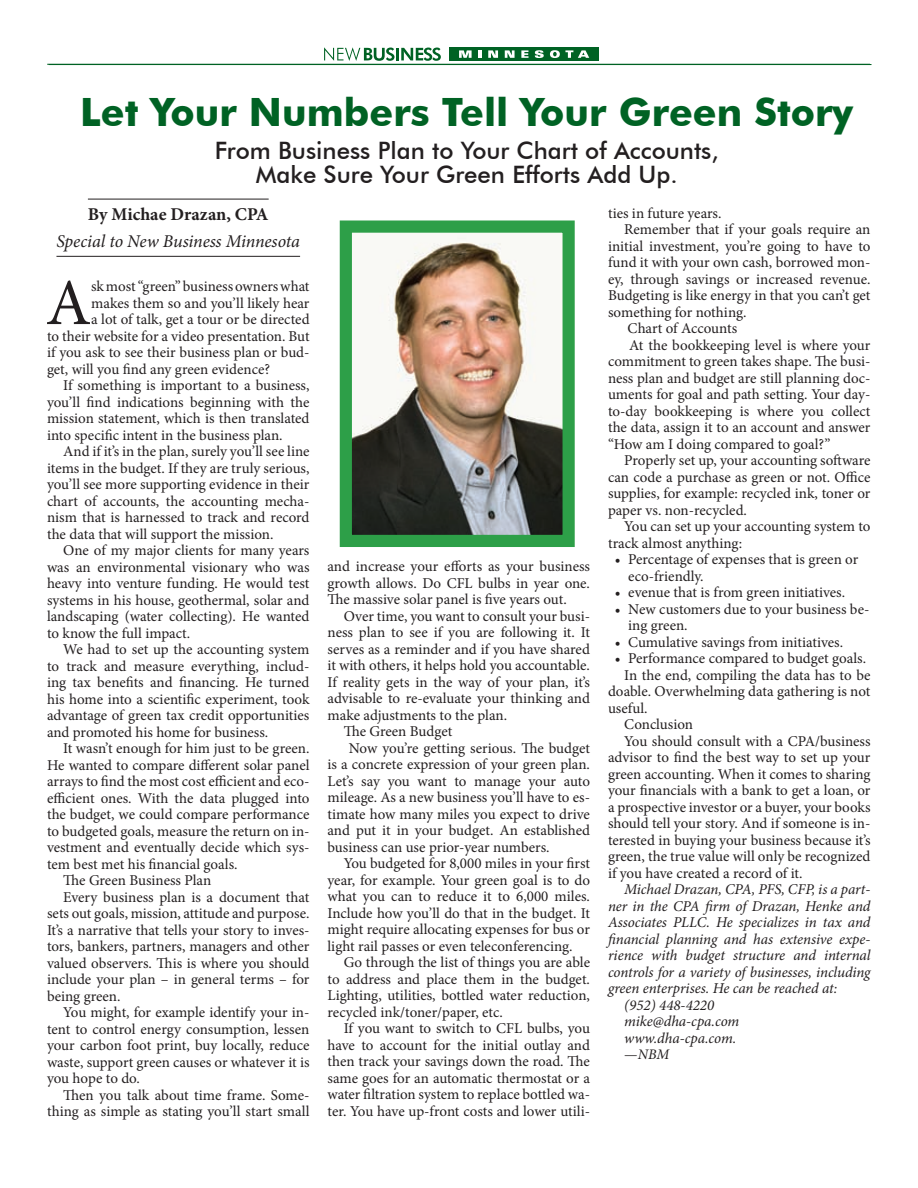
<style>
.page{position:relative;width:918px;height:1188px;background:#fff}
.page>*{position:absolute;margin:0;border:0;box-sizing:border-box;transform-origin:0 0}
.Body_First{font:65.7px "Minion Pro";color:#231f20}
.heading_1{font:700 39px "Futura BT";color:#006224}
.Body_Copy{font:500 24px "Futura BT";color:#231f20}
.Credit_2nd_line{font:italic 18px "Minion Pro";letter-spacing:-.01em;color:#231f20}
.Credit_Right{font:700 18px "Minion Pro";color:#231f20}
.Body_Copy-2{font:15px/16.5px "Minion Pro";color:#231f20;text-align:justify}
.Body_Copy-3{font:italic 15px/16.5px "Minion Pro";letter-spacing:-.005em;color:#231f20;text-align:justify}
.Body_First-2{font:15px "Minion Pro";color:#231f20}
.Body_Bullets{font:15px/16.5px "Minion Pro";color:#231f20}
.Body_Copy-4{font:italic 14.7px "Minion Pro";color:#231f20}
.s1{font-style:normal}
</style>
<div class="page">
<hr style="left:49px;top:64px;width:823px;height:1px;background:#006224">
<svg style="left:324px;top:47px;width:117px;height:14px"></svg>
<div style="left:449px;top:47px;width:150px;height:14px;background:#006224"></div>
<svg style="left:459px;top:50px;width:13px;height:8px"></svg>
<svg style="left:478px;top:50px;width:3px;height:8px"></svg>
<svg style="left:488px;top:50px;width:10px;height:8px"></svg>
<svg style="left:505px;top:50px;width:10px;height:8px"></svg>
<svg style="left:521px;top:50px;width:8px;height:8px"></svg>
<svg style="left:535px;top:50px;width:9px;height:8px"></svg>
<svg style="left:550px;top:50px;width:39px;height:8px"></svg>
<hr style="left:47px;top:64px;width:823px;height:1px;background:#006224">
<hr style="left:56px;top:256px;width:244px;height:1px;background:#231f20">
<hr style="left:88px;top:199px;width:181px;height:1px;background:#231f20">
<img style="left:353px;top:235px;width:209px;height:299px">
<div style="left:340px;top:220px;width:235px;height:327px;border:12px solid #2d9f48"></div>
<p class="heading_1" style="left:80px;top:88px;width:775px">Let Your Numbers Tell Your Green Story</p>
<p class="Body_Copy" style="left:215px;top:136px;width:505px">From Business Plan to Your Chart of Accounts,</p>
<p class="Body_Copy" style="left:256px;top:160px;width:423px">Make Sure Your Green Efforts Add Up.</p>
<p class="Credit_Right" style="left:88px;top:202px;width:182px">By Michae Drazan, CPA</p>
<p class="Credit_2nd_line" style="left:56px;top:229px;width:245px">Special to New Business Minnesota</p>
<p class="Body_First" style="left:46px;top:259px;width:47px">A</p>
<p class="Body_First-2" style="left:91px;top:276px;width:220px">sk most “green” business owners what</p>
<p class="Body_First-2" style="left:91px;top:293px;width:220px">makes them so and you’ll likely hear</p>
<p class="Body_First-2" style="left:91px;top:309px;width:220px">a lot of talk, get a tour or be directed</p>
<p class="Body_First-2" style="left:47px;top:326px;width:264px">to their website for a video presentation. But</p>
<p class="Body_First-2" style="left:47px;top:342px;width:264px">if you ask to see their business plan or bud-</p>
<p class="Body_First-2" style="left:47px;top:359px;width:225px">get, will you find any green evidence?</p>
<p class="Body_Copy-2" style="left:47px;top:377px;width:264px;text-indent:16px">If something is important to a business, you’ll find indications beginning with the mission statement, which is then translated into specific intent in the business plan.</p>
<p class="Body_Copy-2" style="left:47px;top:443px;width:264px;text-indent:16px">And if it’s in the plan, surely you’ll see line items in the budget. If they are truly serious, you’ll see more supporting evidence in their chart of accounts, the accounting mecha&shy;nism that is harnessed to track and record the data that will support the mission.</p>
<p class="Body_Copy-2" style="left:47px;top:542px;width:264px;text-indent:16px">One of my major clients for many years was an environmental visionary who was heavy into venture funding. He would test systems in his house, geothermal, solar and landscaping (water collecting). He wanted to know the full impact.</p>
<p class="Body_Copy-2" style="left:47px;top:641px;width:264px;text-indent:16px">We had to set up the accounting system to track and measure everything, includ&shy;ing tax benefits and financing. He turned his home into a scientific experiment, took advantage of green tax credit opportunities and promoted his home for business.</p>
<p class="Body_Copy-2" style="left:47px;top:740px;width:264px;text-indent:16px">It wasn’t enough for him just to be green.<br>He wanted to compare different solar panel arrays to find the most cost efficient and eco&shy;efficient ones. With the data plugged into the budget, we could compare performance to budgeted goals, measure the return on in&shy;vestment and eventually decide which sys&shy;tem best met his financial goals.</p>
<p class="Body_Copy-2" style="left:63px;top:872px;width:150px">The Green Business Plan</p>
<p class="Body_Copy-2" style="left:47px;top:889px;width:264px;text-indent:16px">Every business plan is a document that sets out goals, mission, attitude and purpose.<br>It’s a narrative that tells your story to inves&shy;tors, bankers, partners, managers and other valued observers. This is where you should include your plan – in general terms – for being green.</p>
<p class="Body_Copy-2" style="left:47px;top:1004px;width:264px;text-indent:16px">You might, for example identify your in&shy;tent to control energy consumption, lessen your carbon foot print, buy locally, reduce waste, support green causes or whatever it is you hope to do.</p>
<p class="Body_Copy-2" style="left:47px;top:1087px;width:264px;text-align:right">Then you talk about time frame. Some&shy;thing as simple as stating you’ll start small</p>
<p class="Body_Copy-2" style="left:328px;top:558px;width:264px">and increase your efforts as your business growth allows. Do CFL bulbs in year one.<br>The massive solar panel is five years out.</p>
<p class="Body_Copy-2" style="left:328px;top:608px;width:264px;text-indent:16px">Over time, you want to consult your busi&shy;ness plan to see if you are following it. It serves as a reminder and if you have shared it with others, it helps hold you accountable.<br>If reality gets in the way of your plan, it’s advisable to re-evaluate your thinking and make adjustments to the plan.</p>
<p class="Body_Copy-2" style="left:344px;top:723px;width:110px">The Green Budget</p>
<p class="Body_Copy-2" style="left:328px;top:740px;width:264px;text-indent:21px">Now you’re getting serious. The budget is a concrete expression of your green plan.<br>Let’s say you want to manage your auto mileage. As a new business you’ll have to es&shy;timate how many miles you expect to drive and put it in your budget. An established business can use prior-year numbers.</p>
<p class="Body_Copy-2" style="left:328px;top:855px;width:264px;text-indent:16px">You budgeted for 8,000 miles in your first year, for example. Your green goal is to do what you can to reduce it to 6,000 miles.<br>Include how you’ll do that in the budget. It might require allocating expenses for bus or light rail passes or even teleconferencing.</p>
<p class="Body_Copy-2" style="left:328px;top:954px;width:264px;text-indent:16px">Go through the list of things you are able to address and place them in the budget.<br>Lighting, utilities, bottled water reduction, recycled ink/toner/paper, etc.</p>
<p class="Body_Copy-2" style="left:328px;top:1020px;width:264px;text-indent:16px">If you want to switch to CFL bulbs, you have to account for the initial outlay and then track your savings down the road. The same goes for an automatic thermostat or a water filtration system to replace bottled wa&shy;ter. You have up-front costs and lower utili-</p>
<p class="Body_Copy-2" style="left:608px;top:205px;width:115px">ties in future years.</p>
<p class="Body_Copy-2" style="left:608px;top:221px;width:264px;text-indent:16px">Remember that if your goals require an initial investment, you’re going to have to fund it with your own cash, borrowed mon&shy;ey, through savings or increased revenue.<br>Budgeting is like energy in that you can’t get something for nothing.</p>
<p class="Body_Copy-2" style="left:628px;top:320px;width:111px">Chart of Accounts</p>
<p class="Body_Copy-2" style="left:608px;top:337px;width:264px;text-indent:21px">At the bookkeeping level is where your commitment to green takes shape. The busi&shy;ness plan and budget are still planning doc&shy;uments for goal and path setting. Your day&shy;to-day bookkeeping is where you collect the data, assign it to an account and answer “How am I doing compared to goal?”</p>
<p class="Body_Copy-2" style="left:608px;top:452px;width:264px;text-indent:16px">Properly set up, your accounting software can code a purchase as green or not. Office supplies, for example: recycled ink, toner or paper vs. non-recycled.</p>
<p class="Body_Copy-2" style="left:608px;top:518px;width:264px;text-indent:16px">You can set up your accounting system to track almost anything:</p>
<p class="Body_Bullets" style="left:628px;top:551px;width:232px;text-indent:-14px">• Percentage of expenses that is green or eco-friendly.</p>
<p class="Body_Bullets" style="left:615px;top:584px;width:232px">• evenue that is from green initiatives.</p>
<p class="Body_Bullets" style="left:628px;top:601px;width:243px;text-indent:-14px">• New customers due to your business be&shy;ing green.</p>
<p class="Body_Bullets" style="left:615px;top:634px;width:230px">• Cumulative savings from initiatives.</p>
<p class="Body_Bullets" style="left:615px;top:650px;width:253px">• Performance compared to budget goals.</p>
<p class="Body_Copy-2" style="left:608px;top:667px;width:264px;text-indent:16px">In the end, compiling the data has to be doable. Overwhelming data gathering is not useful.</p>
<p class="Body_Copy-2" style="left:624px;top:716px;width:70px">Conclusion</p>
<p class="Body_Copy-2" style="left:608px;top:733px;width:264px;text-indent:16px">You should consult with a CPA/business advisor to find the best way to set up your green accounting. When it comes to sharing your financials with a bank to get a loan, or a prospective investor or a buyer, your books should tell your story. And if someone is in&shy;terested in buying your business because it’s green, the true value will only be recognized if you have created a record of it.</p>
<p class="Body_Copy-3" style="left:608px;top:881px;width:264px;text-indent:16px">Michael Drazan, CPA, PFS, CFP, is a part&shy;ner in the CPA firm of Drazan, Henke and Associates PLLC. He specializes in tax and financial planning and has extensive expe&shy;rience with budget structure and internal controls for a variety of businesses, including green enterprises. He can be reached at:</p>
<p class="Body_Copy-3" style="left:624px;top:997px;width:92px">(952) 448-4220</p>
<p class="Body_Copy-3" style="left:624px;top:1013px;width:117px">mike@dha-cpa.com</p>
<p class="Body_Copy-3" style="left:624px;top:1030px;width:114px">www.dha-cpa.com.</p>
<p class="Body_Copy-4" style="left:624px;top:1044px;width:47px"><span class="s1">—</span>NBM</p>
</div>
